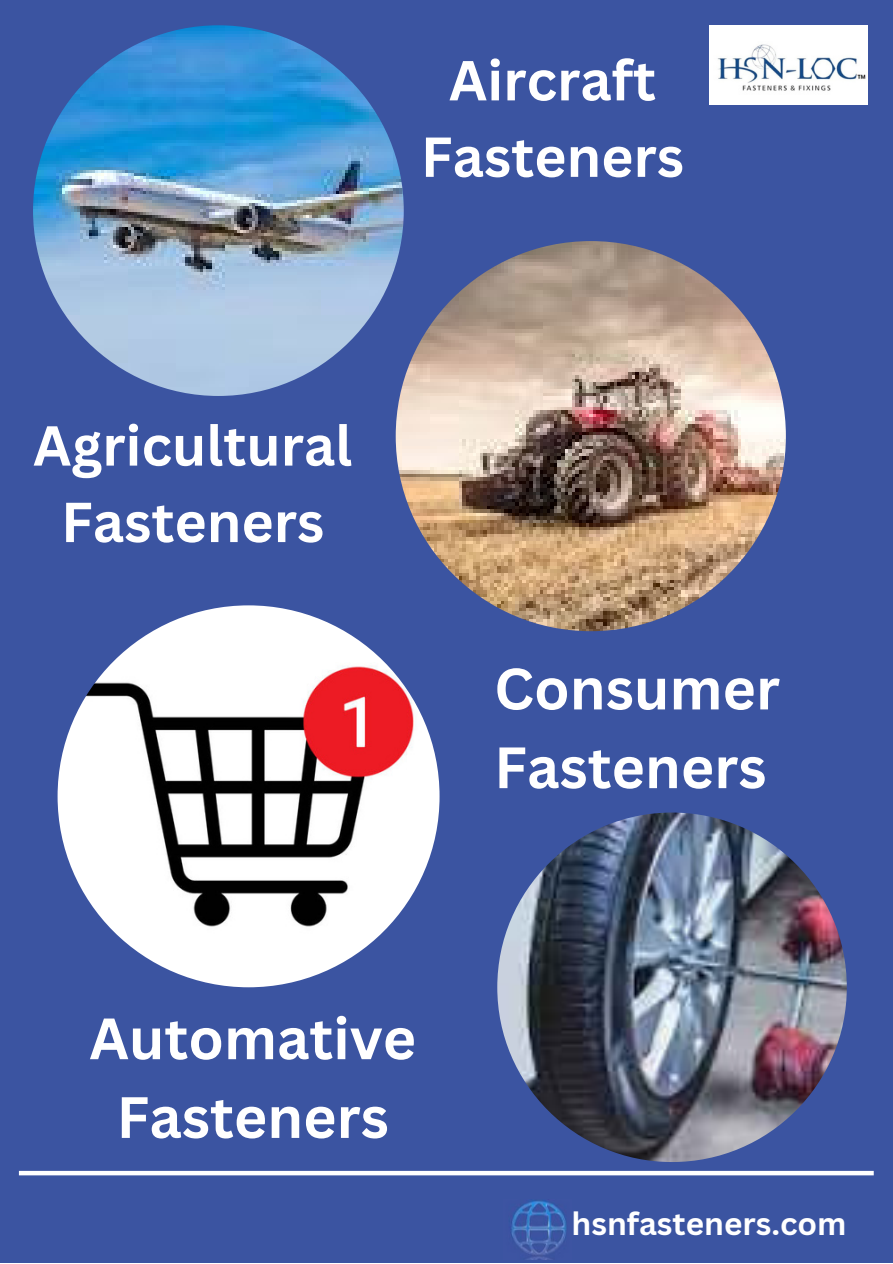
<style>
.page{position:relative;width:893px;height:1264px;background:#fff}
.page>*{position:absolute;margin:0;border:0;box-sizing:border-box;transform-origin:0 0}
.t1{font:700 57px "Canva Sans";color:#fff}
.t2{font:700 55.05px "Canva Sans";color:#fff}
.t3{font:700 31.5px "Canva Sans";color:#fff}
</style>
<div class="page">
<div style="left:0;top:0;width:892px;height:1262px;background:#3b54a1"></div>
<img style="left:709px;top:25px;width:158px;height:79px">
<img style="left:33px;top:25px;width:371px;height:371px;border-radius:50%">
<img style="left:395px;top:241px;width:390px;height:390px;border-radius:50%">
<img style="left:58px;top:605px;width:381px;height:382px;border-radius:50%">
<img style="left:497px;top:812px;width:349px;height:349px;border-radius:50%">
<div style="left:19px;top:1170px;width:854px;height:5px;background:#fff"></div>
<img style="left:511px;top:1200px;width:56px;height:59px">
<p class="t2" style="left:449px;top:42px;width:208px">Aircraft</p>
<p class="t2" style="left:421px;top:118px;width:265px">Fasteners</p>
<p class="t2" style="left:33px;top:407px;width:320px">Agricultural</p>
<p class="t2" style="left:61px;top:483px;width:265px">Fasteners</p>
<p class="t1" style="left:494px;top:648px;width:287px">Consumer</p>
<p class="t1" style="left:494px;top:727px;width:274px">Fasteners</p>
<p class="t1" style="left:89px;top:998px;width:328px">Automative</p>
<p class="t1" style="left:116px;top:1076px;width:274px">Fasteners</p>
<p class="t3" style="left:571px;top:1201px;width:276px">hsnfasteners.com</p>
</div>
